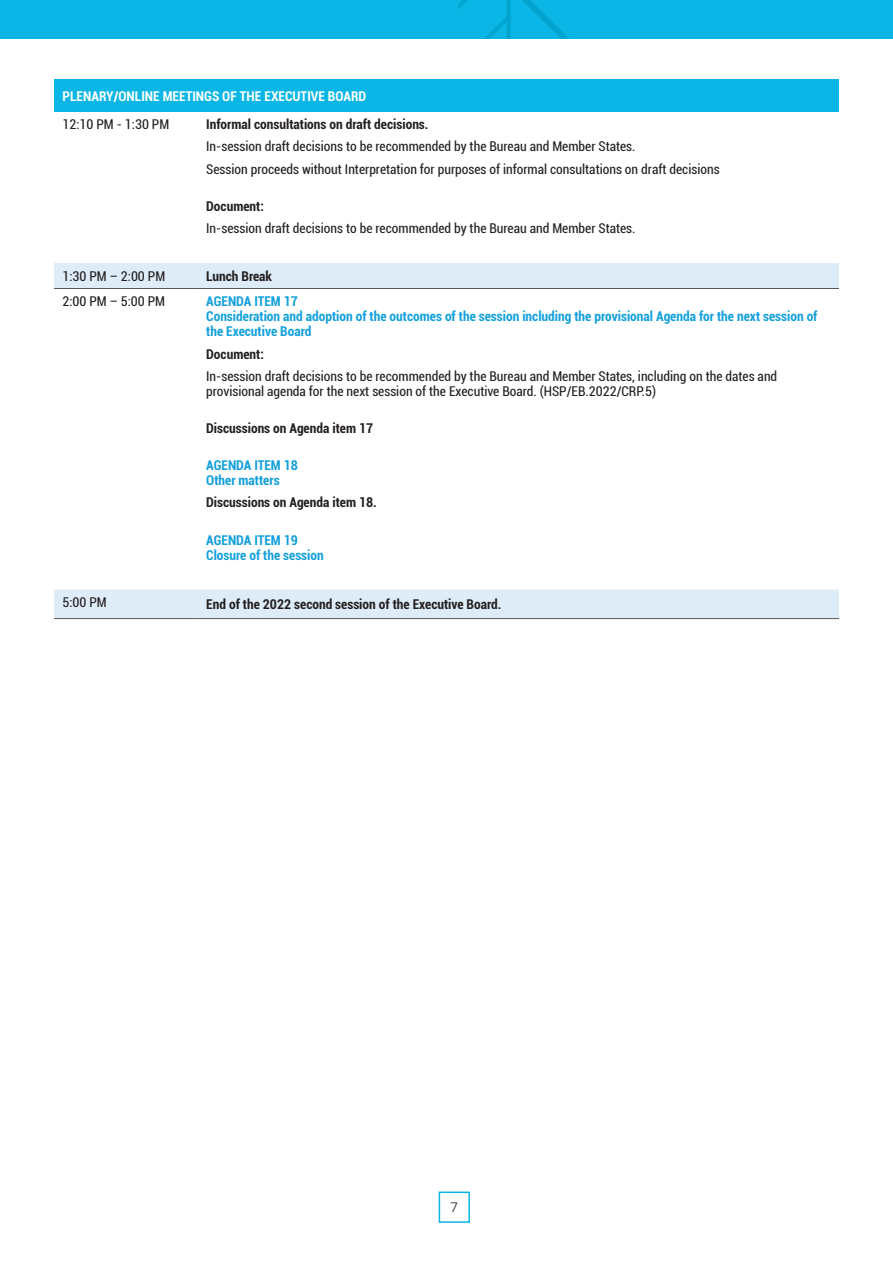
<style>
.page{position:relative;width:893px;height:1263px;background:#fff}
.page>*{position:absolute;margin:0;border:0;box-sizing:border-box;transform-origin:0 0}
.Table_1_Inside{font:condensed 13.5px/15px "Roboto";color:#231f20}
.Table_1_Inside-2{font:700 condensed 13.5px/15px "Roboto";color:#12a0db}
.Table_1_Inside-3{font:700 condensed 13.5px "Roboto";color:#231f20}
.Table_1_H2{font:700 condensed 13.5px "Roboto";color:#231f20}
.Table_1_H1{font:700 condensed 13.5px "Roboto";color:#fff}
.t1{font:13.5px "Roboto";color:#4b4c4d}
</style>
<div class="page">
<div style="left:439px;top:1191px;width:31px;height:32px;border:2px solid #0ab6e5"></div>
<div style="left:0;top:0;width:890px;height:38px;background:#0ab6e5"></div>
<svg style="left:458px;top:0;width:110px;height:38px"></svg>
<div style="left:54px;top:80px;width:785px;height:32px;background:#0ab6e5"></div>
<svg style="left:54px;top:263px;width:785px;height:355px"></svg>
<hr style="left:54px;top:288px;width:144px;height:1px;background:#57585a">
<hr style="left:198px;top:288px;width:641px;height:1px;background:#57585a">
<hr style="left:54px;top:618px;width:144px;height:1px;background:#57585a">
<hr style="left:198px;top:618px;width:641px;height:1px;background:#57585a">
<p class="Table_1_H1" style="left:63px;top:86px;width:305px">PLENARY/ONLINE MEETINGS OF THE EXECUTIVE BOARD</p>
<p class="Table_1_Inside" style="left:63px;top:116px;width:108px">12:10 PM - 1:30 PM</p>
<p class="Table_1_Inside-3" style="left:206px;top:115px;width:224px">Informal consultations on draft decisions.</p>
<p class="Table_1_Inside" style="left:206px;top:139px;width:431px">In-session draft decisions to be recommended by the Bureau and Member States.</p>
<p class="Table_1_Inside" style="left:206px;top:161px;width:515px">Session proceeds without Interpretation for purposes of informal consultations on draft decisions</p>
<p class="Table_1_Inside-3" style="left:206px;top:197px;width:59px">Document:</p>
<p class="Table_1_Inside" style="left:206px;top:220px;width:431px">In-session draft decisions to be recommended by the Bureau and Member States.</p>
<p class="Table_1_Inside" style="left:63px;top:268px;width:104px">1:30 PM – 2:00 PM</p>
<p class="Table_1_H2" style="left:206px;top:267px;width:67px">Lunch Break</p>
<p class="Table_1_Inside" style="left:63px;top:293px;width:104px">2:00 PM – 5:00 PM</p>
<p class="Table_1_Inside-2" style="left:206px;top:293px;width:613px">AGENDA ITEM 17<br>Consideration and adoption of the outcomes of the session including the provisional Agenda for the next session of the Executive Board</p>
<p class="Table_1_Inside-3" style="left:206px;top:344px;width:59px">Document:</p>
<p class="Table_1_Inside" style="left:206px;top:368px;width:573px">In-session draft decisions to be recommended by the Bureau and Member States, including on the dates and provisional agenda for the next session of the Executive Board. (HSP/EB.2022/CRP.5)</p>
<p class="Table_1_Inside-3" style="left:206px;top:419px;width:169px">Discussions on Agenda item 17</p>
<p class="Table_1_Inside-2" style="left:206px;top:457px;width:93px">AGENDA ITEM 18<br>Other matters</p>
<p class="Table_1_Inside-3" style="left:206px;top:493px;width:172px">Discussions on Agenda item 18.</p>
<p class="Table_1_Inside-2" style="left:206px;top:532px;width:119px">AGENDA ITEM 19<br>Closure of the session</p>
<p class="Table_1_Inside" style="left:63px;top:595px;width:46px">5:00 PM</p>
<p class="Table_1_H2" style="left:206px;top:595px;width:297px">End of the 2022 second session of the Executive Board.</p>
<p class="t1" style="left:450px;top:1198px;width:9px">7</p>
</div>
